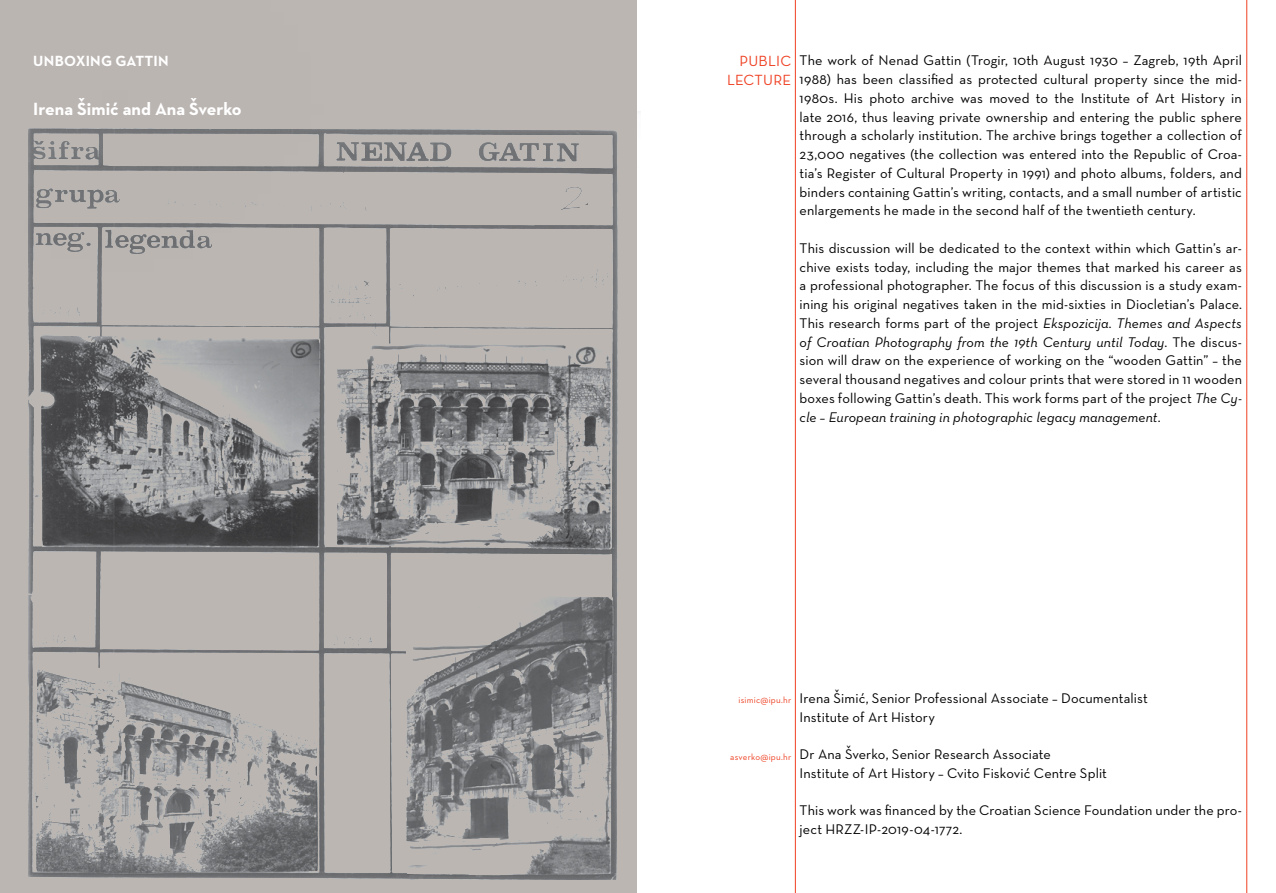
<style>
.page{position:relative;width:1276px;height:893px;background:#fff}
.page>*{position:absolute;margin:0;border:0;box-sizing:border-box;transform-origin:0 0}
.t1{font:700 18px "Neutra Text CE";color:#fff}
.t2{font:700 15px "Neutra Text CE";letter-spacing:.01em;color:#fff}
.t3{font:500 15px/19.5px "Neutra Text CE";letter-spacing:.01em;color:#ef4123;text-align:right}
.t4{font:500 14.25px/18.8px "Neutra Text CE";letter-spacing:.01em;color:#000}
.t5{font:500 9px "Neutra Text CE";letter-spacing:.025em;color:#ef4123}
.s1{font-style:italic}
</style>
<div class="page">
<hr style="left:795px;top:0;width:1px;height:893px;background:#ef4123">
<hr style="left:1246px;top:0;width:1px;height:893px;background:#ef4123">
<svg style="left:0;top:0;width:637px;height:893px;background:#a09d9c"></svg>
<div style="left:0;top:0;width:460px;height:422px;background:#000;opacity:.75"></div>
<p class="t2" style="left:33px;top:52px;width:137px">UNBOXING GATTIN</p>
<p class="t1" style="left:33px;top:98px;width:210px">Irena Šimić and Ana Šverko</p>
<p class="t3" style="left:727px;top:51px;width:66px">PUBLIC<br>LECTURE</p>
<p class="t4" style="left:799px;top:51px;width:444px;text-align:justify">The work of Nenad Gattin (Trogir, 10th August 1930 – Zagreb, 19th April 1988) has been classified as protected cultural property since the mid-1980s. His photo archive was moved to the Institute of Art History in late 2016, thus leaving private ownership and entering the public sphere through a scholarly institution. The archive brings together a collection of 23,000 negatives (the collection was entered into the Republic of Croa&shy;tia’s Register of Cultural Property in 1991) and photo albums, folders, and binders containing Gattin’s writing, contacts, and a small number of artistic enlargements he made in the second half of the twentieth century.</p>
<p class="t4" style="left:799px;top:238px;width:444px;text-align:justify">This discussion will be dedicated to the context within which Gattin’s ar&shy;chive exists today, including the major themes that marked his career as a professional photographer. The focus of this discussion is a study exam&shy;ining his original negatives taken in the mid-sixties in Diocletian’s Palace.<br>This research forms part of the project <span class="s1">Ekspozicija. Themes and Aspects of Croatian Photography from the 19th Century until Today</span>. The discus&shy;sion will draw on the experience of working on the “wooden Gattin” – the several thousand negatives and colour prints that were stored in 11 wooden boxes following Gattin’s death. This work forms part of the project <span class="s1">The Cy&shy;cle – European training in photographic legacy management</span>.</p>
<p class="t4" style="left:799px;top:688px;width:350px">Irena Šimić, Senior Professional Associate – Documentalist<br>Institute of Art History</p>
<p class="t4" style="left:799px;top:745px;width:309px">Dr Ana Šverko, Senior Research Associate<br>Institute of Art History – Cvito Fisković Centre Split</p>
<p class="t4" style="left:799px;top:801px;width:444px">This work was financed by the Croatian Science Foundation under the pro&shy;ject HRZZ-IP-2019-04-1772.</p>
<p class="t5" style="left:738px;top:695px;width:54px">isimic@ipu.hr</p>
<p class="t5" style="left:730px;top:751px;width:63px">asverko@ipu.hr</p>
</div>
